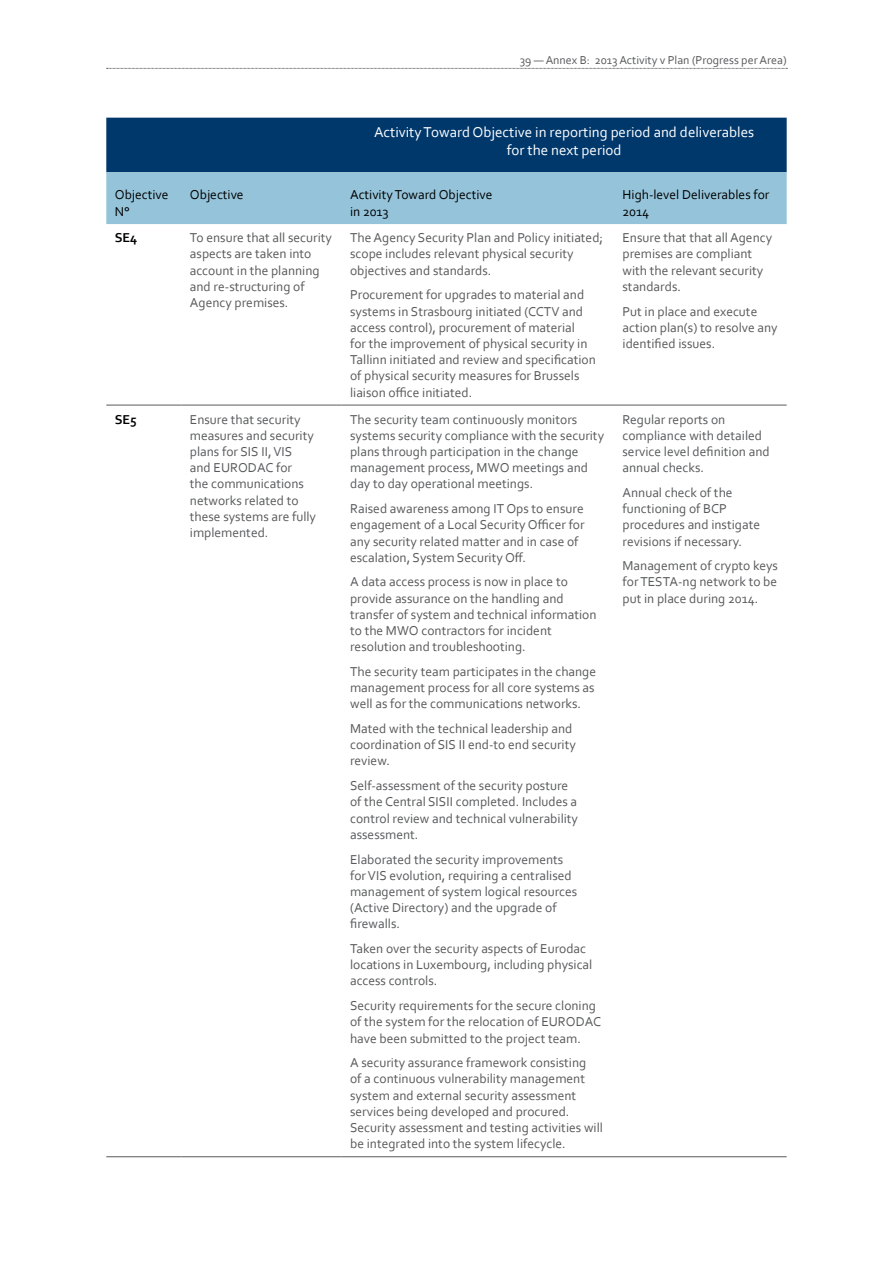
<style>
.page{position:relative;width:893px;height:1263px;background:#fff}
.page>*{position:absolute;margin:0;border:0;box-sizing:border-box;transform-origin:0 0}
.t1{font:15px/18px "Corbel";color:#fff;text-align:center}
.t2{font:13.5px/16.2px "Corbel";color:#58595b}
.t3{font:13.5px/16.2px "Corbel";color:#000}
.t4{font:700 13.5px "Corbel";color:#000}
.t5{font:12px "Corbel";color:#58595b}
</style>
<div class="page">
<svg style="left:107px;top:68px;width:680px;height:1px"></svg>
<svg style="left:106px;top:118px;width:681px;height:106px;background:#497ca2"></svg>
<hr style="left:106px;top:405px;width:75px;height:1px;background:#58595b">
<hr style="left:181px;top:405px;width:161px;height:1px;background:#58595b">
<hr style="left:342px;top:405px;width:272px;height:1px;background:#58595b">
<hr style="left:614px;top:405px;width:173px;height:1px;background:#58595b">
<hr style="left:106px;top:1156px;width:75px;height:1px;background:#58595b">
<hr style="left:181px;top:1156px;width:161px;height:1px;background:#58595b">
<hr style="left:342px;top:1156px;width:272px;height:1px;background:#58595b">
<hr style="left:614px;top:1156px;width:173px;height:1px;background:#58595b">
<p class="t5" style="left:520px;top:52px;width:268px">39 — Annex B: 2013 Activity v Plan (Progress per Area)</p>
<p class="t1" style="left:374px;top:123px;width:382px">Activity Toward Objective in reporting period and deliverables for the next period</p>
<p class="t3" style="left:115px;top:186px;width:55px">Objective<br>N°</p>
<p class="t3" style="left:190px;top:186px;width:55px">Objective</p>
<p class="t3" style="left:350px;top:186px;width:144px">Activity Toward Objective in 2013</p>
<p class="t3" style="left:622px;top:186px;width:148px">High-level Deliverables for<br>2014</p>
<p class="t4" style="left:115px;top:229px;width:24px">SE4</p>
<p class="t2" style="left:190px;top:229px;width:144px">To ensure that all security aspects are taken into account in the planning and re-structuring of<br>Agency premises.</p>
<p class="t2" style="left:350px;top:229px;width:255px">The Agency Security Plan and Policy initiated; scope includes relevant physical security objectives and standards.</p>
<p class="t2" style="left:622px;top:229px;width:151px">Ensure that that all Agency premises are compliant with the relevant security standards.</p>
<p class="t2" style="left:622px;top:303px;width:157px">Put in place and execute action plan(s) to resolve any identified issues.</p>
<p class="t2" style="left:350px;top:286px;width:247px">Procurement for upgrades to material and systems in Strasbourg initiated (CCTV and access control), procurement of material<br>for the improvement of physical security in Tallinn initiated and review and specification of physical security measures for Brussels liaison office initiated.</p>
<p class="t4" style="left:115px;top:411px;width:24px">SE5</p>
<p class="t2" style="left:190px;top:411px;width:128px">Ensure that security measures and security plans for SIS II, VIS and EURODAC for<br>the communications networks related to these systems are fully implemented.</p>
<p class="t2" style="left:350px;top:411px;width:256px">The security team continuously monitors systems security compliance with the security plans through participation in the change management process, MWO meetings and day to day operational meetings.</p>
<p class="t2" style="left:350px;top:500px;width:236px">Raised awareness among IT Ops to ensure engagement of a Local Security Officer for any security related matter and in case of escalation, System Security Off.</p>
<p class="t2" style="left:350px;top:573px;width:248px">A data access process is now in place to provide assurance on the handling and transfer of system and technical information to the MWO contractors for incident resolution and troubleshooting.</p>
<p class="t2" style="left:350px;top:663px;width:248px;text-align:justify">The security team participates in the change management process for all core systems as well as for the communications networks.</p>
<p class="t2" style="left:350px;top:720px;width:227px">Mated with the technical leadership and coordination of SIS II end-to end security review.</p>
<p class="t2" style="left:350px;top:777px;width:229px">Self-assessment of the security posture of the Central SISII completed. Includes a control review and technical vulnerability assessment.</p>
<p class="t2" style="left:350px;top:850px;width:229px">Elaborated the security improvements for VIS evolution, requiring a centralised management of system logical resources (Active Directory) and the upgrade of firewalls.</p>
<p class="t2" style="left:350px;top:940px;width:244px">Taken over the security aspects of Eurodac locations in Luxembourg, including physical access controls.</p>
<p class="t2" style="left:350px;top:997px;width:253px">Security requirements for the secure cloning of the system for the relocation of EURODAC have been submitted to the project team.</p>
<p class="t2" style="left:350px;top:1054px;width:254px">A security assurance framework consisting<br>of a continuous vulnerability management system and external security assessment services being developed and procured.<br>Security assessment and testing activities will be integrated into the system lifecycle.</p>
<p class="t2" style="left:622px;top:411px;width:149px">Regular reports on compliance with detailed service level definition and annual checks.</p>
<p class="t2" style="left:622px;top:484px;width:139px">Annual check of the functioning of BCP procedures and instigate revisions if necessary.</p>
<p class="t2" style="left:622px;top:557px;width:157px;text-align:justify">Management of crypto keys for TESTA-ng network to be put in place during 2014.</p>
</div>
